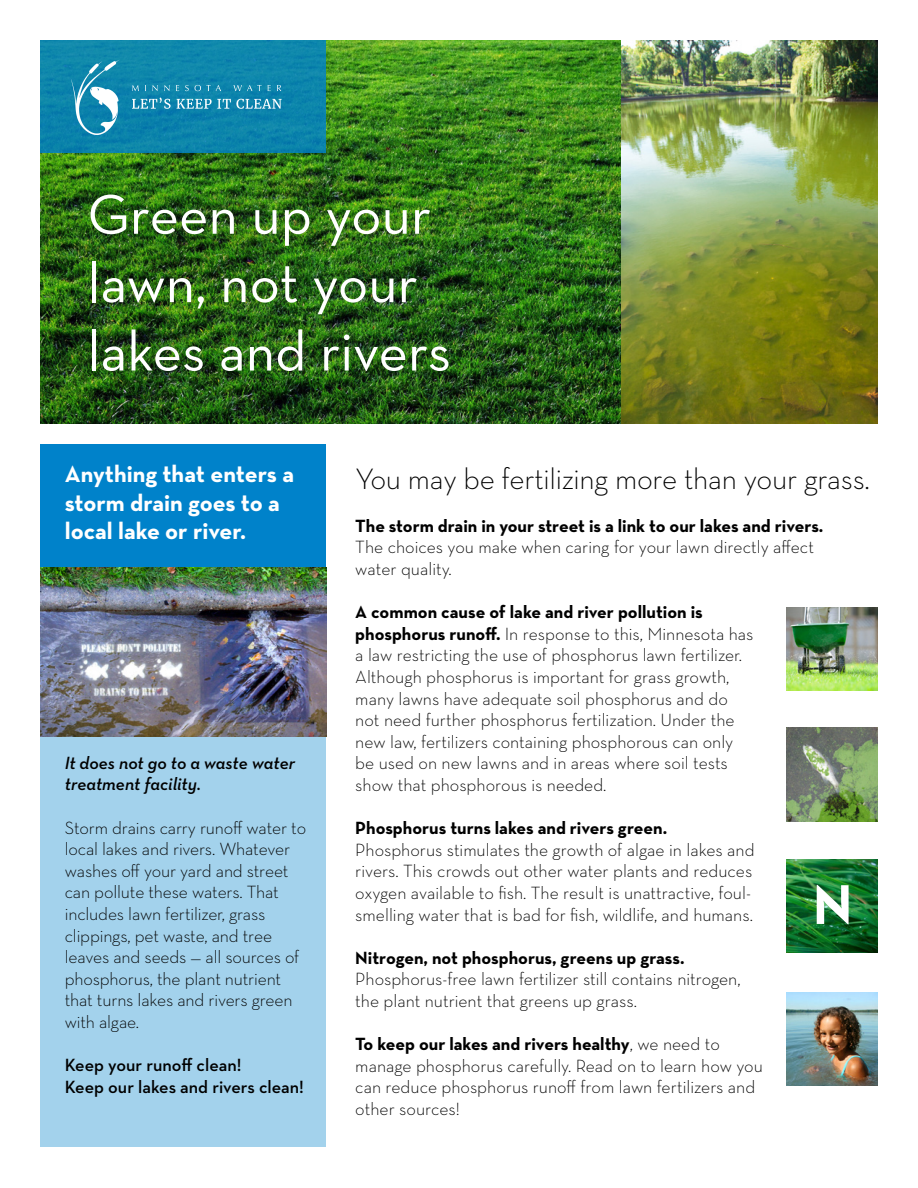
<style>
.page{position:relative;width:918px;height:1188px;background:#fff}
.page>*{position:absolute;margin:0;border:0;box-sizing:border-box;transform-origin:0 0}
.t1{font:57px/68.4px "Neutra Text";color:#fff}
.t2{font:700 57px "Neutra Text";color:#fff}
.t3{font:300 30px "Neutra Text";letter-spacing:-.01em;color:#000}
.t4{font:700 24px/28.8px "Neutra Text";color:#fff}
.t5{font:300 18px/21.6px "Neutra Text";color:#000}
.Demi_12{font:600 18px "Neutra Text";color:#000}
.t6{font:italic 600 18px/21.6px "Neutra Text";color:#000}
.t7{font:700 18px "Neutra Text";color:#000}
.s1{font-weight:700}
</style>
<div class="page">
<img style="left:787px;top:993px;width:91px;height:93px">
<div style="left:40px;top:445px;width:286px;height:122px;background:#0082ca"></div>
<img style="left:40px;top:40px;width:581px;height:384px">
<div style="left:40px;top:736px;width:286px;height:411px;background:#a3d2ec"></div>
<img style="left:621px;top:40px;width:257px;height:384px">
<div style="left:40px;top:40px;width:286px;height:113px;background:#0d86ab"></div>
<img style="left:67px;top:59px;width:224px;height:76px">
<img style="left:40px;top:567px;width:286px;height:169px">
<img style="left:787px;top:728px;width:91px;height:93px">
<img style="left:787px;top:608px;width:91px;height:82px">
<img style="left:787px;top:860px;width:91px;height:93px">
<p class="t1" style="left:87px;top:179px;width:365px">Green up your lawn, not your lakes and rivers</p>
<p class="t4" style="left:65px;top:459px;width:231px">Anything that enters a storm drain goes to a local lake or river.</p>
<p class="t6" style="left:65px;top:752px;width:232px">It does not go to a waste water treatment facility.</p>
<p class="t5" style="left:65px;top:816px;width:243px">Storm drains carry runoff water to local lakes and rivers. Whatever washes off your yard and street can pollute these waters. That includes lawn fertilizer, grass clippings, pet waste, and tree leaves and seeds — all sources of phosphorus, the plant nutrient that turns lakes and rivers green with algae.</p>
<p class="Demi_12" style="left:65px;top:1054px;width:178px">Keep your runoff clean!</p>
<p class="Demi_12" style="left:65px;top:1076px;width:241px">Keep our lakes and rivers clean!</p>
<p class="t3" style="left:355px;top:460px;width:516px">You may be fertilizing more than your grass.</p>
<p class="t5" style="left:355px;top:515px;width:470px"><span class="s1">The storm drain in your street is a link to our lakes and rivers.<br></span>The choices you make when caring for your lawn directly affect water quality.</p>
<p class="t5" style="left:355px;top:601px;width:400px"><span class="s1">A common cause of lake and river pollution is phosphorus runoff.</span> In response to this, Minnesota has a law restricting the use of phosphorus lawn fertilizer.<br>Although phosphorus is important for grass growth, many lawns have adequate soil phosphorus and do not need further phosphorus fertilization. Under the new law, fertilizers containing phosphorous can only be used on new lawns and in areas where soil tests show that phosphorous is needed.</p>
<p class="t5" style="left:355px;top:817px;width:401px"><span class="s1">Phosphorus turns lakes and rivers green.<br></span>Phosphorus stimulates the growth of algae in lakes and rivers. This crowds out other water plants and reduces oxygen available to fish. The result is unattractive, foul&shy;smelling water that is bad for fish, wildlife, and humans.</p>
<p class="t7" style="left:355px;top:946px;width:331px">Nitrogen, not phosphorus, greens up grass.</p>
<p class="t5" style="left:355px;top:968px;width:387px">Phosphorus-free lawn fertilizer still contains nitrogen, the plant nutrient that greens up grass.</p>
<p class="t5" style="left:355px;top:1033px;width:409px"><span class="s1">To keep our lakes and rivers healthy</span>, we need to manage phosphorus carefully. Read on to learn how you can reduce phosphorus runoff from lawn fertilizers and other sources!</p>
<p class="t2" style="left:813px;top:869px;width:41px">N</p>
</div>
